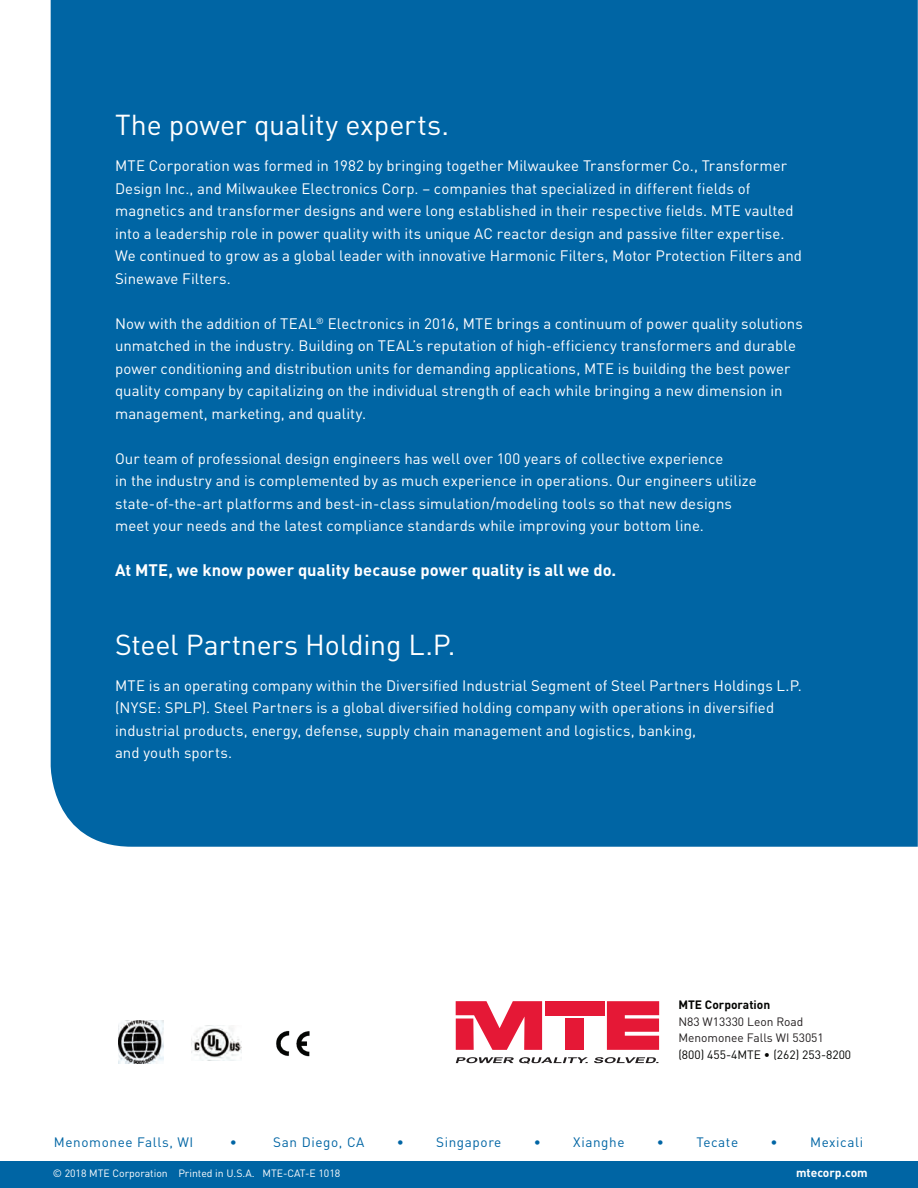
<style>
.page{position:relative;width:918px;height:1188px;background:#fff}
.page>*{position:absolute;margin:0;border:0;box-sizing:border-box;transform-origin:0 0}
.t1{font:28.5px "DINOT";letter-spacing:-.005em;color:#fff}
.t2{font:700 16.5px "DINOT";letter-spacing:.005em;color:#fff}
.t3{font:15px/22.5px "DINOT";letter-spacing:.005em;color:#fff}
.t4{font:13.5px "DINOT";letter-spacing:.045em;color:#0065a4}
.t5{font:12px/16.5px "DINOT";color:#231f20}
.t6{font:12px "DINOT";color:#040503}
.t7{font:700 12px "DINOT";color:#040503}
.t8{font:700 12px "DINOT";color:#fff}
.t9{font:10.5px "DINOT";color:#fff}
</style>
<div class="page">
<svg style="left:607px;top:1001px;width:52px;height:49px;background:#e72f4a"></svg>
<svg style="left:456px;top:1001px;width:86px;height:49px"></svg>
<div style="left:565px;top:1019px;width:19px;height:31px;background:#e51836"></div>
<div style="left:545px;top:1001px;width:59px;height:14px;background:#e51836"></div>
<svg style="left:456px;top:1057px;width:132px;height:7px"></svg>
<svg style="left:594px;top:1057px;width:65px;height:6px"></svg>
<div style="left:51px;top:0;width:867px;height:847px;background:#0065a4"></div>
<div style="left:0;top:1161px;width:918px;height:27px;background:#0065a4"></div>
<img style="left:119px;top:1021px;width:44px;height:42px">
<img style="left:191px;top:1027px;width:50px;height:33px">
<img style="left:276px;top:1030px;width:34px;height:27px">
<h1 class="t1" style="left:115px;top:107px;width:336px">The power quality experts.</h1>
<p class="t3" style="left:115px;top:154px;width:689px">MTE Corporation was formed in 1982 by bringing together Milwaukee Transformer Co., Transformer Design Inc., and Milwaukee Electronics Corp. – companies that specialized in different fields of magnetics and transformer designs and were long established in their respective fields. MTE vaulted into a leadership role in power quality with its unique AC reactor design and passive filter expertise.<br>We continued to grow as a global leader with innovative Harmonic Filters, Motor Protection Filters and Sinewave Filters.</p>
<p class="t3" style="left:115px;top:312px;width:689px">Now with the addition of TEAL<sup>®</sup> Electronics in 2016, MTE brings a continuum of power quality solutions unmatched in the industry. Building on TEAL’s reputation of high-efficiency transformers and durable power conditioning and distribution units for demanding applications, MTE is building the best power quality company by capitalizing on the individual strength of each while bringing a new dimension in management, marketing, and quality.</p>
<p class="t3" style="left:115px;top:447px;width:643px">Our team of professional design engineers has well over 100 years of collective experience<br>in the industry and is complemented by as much experience in operations. Our engineers utilize state-of-the-art platforms and best-in-class simulation/modeling tools so that new designs meet your needs and the latest compliance standards while improving your bottom line.</p>
<p class="t2" style="left:115px;top:559px;width:503px">At MTE, we know power quality because power quality is all we do.</p>
<h1 class="t1" style="left:115px;top:627px;width:342px">Steel Partners Holding L.P.</h1>
<p class="t3" style="left:115px;top:674px;width:688px">MTE is an operating company within the Diversified Industrial Segment of Steel Partners Holdings L.P. (NYSE: SPLP). Steel Partners is a global diversified holding company with operations in diversified industrial products, energy, defense, supply chain management and logistics, banking,<br>and youth sports.</p>
<p class="t7" style="left:678px;top:997px;width:93px">MTE Corporation</p>
<p class="t5" style="left:678px;top:1013px;width:147px">N83 W13330 Leon Road<br>Menomonee Falls WI 53051</p>
<p class="t6" style="left:678px;top:1047px;width:174px">(800) 455-4MTE • (262) 253-8200</p>
<p class="t4" style="left:54px;top:1133px;width:141px">Menomonee Falls, WI</p>
<p class="t4" style="left:230px;top:1133px;width:9px">•</p>
<p class="t4" style="left:273px;top:1133px;width:93px">San Diego, CA</p>
<p class="t4" style="left:397px;top:1133px;width:106px">• Singapore</p>
<p class="t4" style="left:534px;top:1133px;width:92px">• Xianghe</p>
<p class="t4" style="left:657px;top:1133px;width:83px">• Tecate</p>
<p class="t4" style="left:771px;top:1133px;width:94px">• Mexicali</p>
<p class="t9" style="left:53px;top:1166px;width:289px">© 2018 MTE Corporation Printed in U.S.A. MTE-CAT-E 1018</p>
<p class="t8" style="left:796px;top:1165px;width:73px">mtecorp.com</p>
</div>
